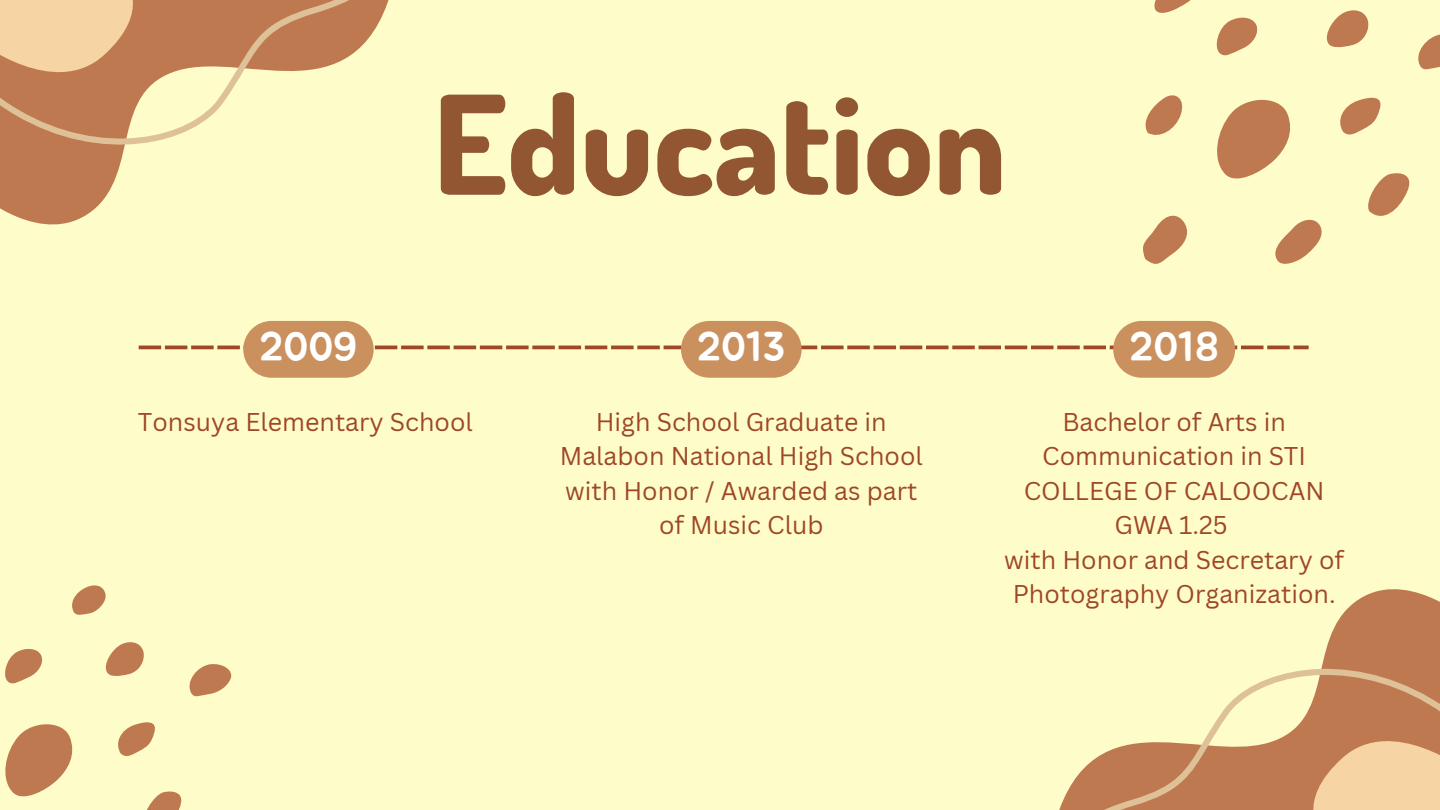
<style>
.page{position:relative;width:1440px;height:810px;background:#fefdca}
.page>*{position:absolute;margin:0;border:0;box-sizing:border-box;transform-origin:0 0}
.t1{font:800 137px "Dosis";color:#925633}
.t2{font:40.8px "Jua";color:#fff}
.t3{font:25px/34.5px "Canva Sans";color:#9f4727;text-align:center}
</style>
<div class="page">
<svg style="left:0;top:0;width:389px;height:225px"></svg>
<svg style="left:0;top:0;width:380px;height:146px"></svg>
<svg style="left:0;top:0;width:153px;height:100px;background:#dca97c"></svg>
<svg style="left:1059px;top:589px;width:381px;height:221px"></svg>
<svg style="left:1067px;top:668px;width:373px;height:142px"></svg>
<svg style="left:1293px;top:713px;width:147px;height:97px;background:#dba87b"></svg>
<svg style="left:1143px;top:0;width:297px;height:264px"></svg>
<svg style="left:5px;top:585px;width:227px;height:225px"></svg>
<svg style="left:139px;top:321px;width:1170px;height:57px"></svg>
<h1 class="t1" style="left:433px;top:54px;width:575px">Education</h1>
<h2 class="t2" style="left:260px;top:329px;width:99px">2009</h2>
<h2 class="t2" style="left:697px;top:329px;width:89px">2013</h2>
<h2 class="t2" style="left:1130px;top:329px;width:91px">2018</h2>
<p class="t3" style="left:138px;top:404px;width:336px">Tonsuya Elementary School</p>
<p class="t3" style="left:560px;top:404px;width:364px">High School Graduate in<br>Malabon National High School with Honor / Awarded as part of Music Club</p>
<p class="t3" style="left:1004px;top:404px;width:341px">Bachelor of Arts in<br>Communication in STI<br>COLLEGE OF CALOOCAN<br>GWA 1.25<br>with Honor and Secretary of<br>Photography Organization.</p>
</div>
